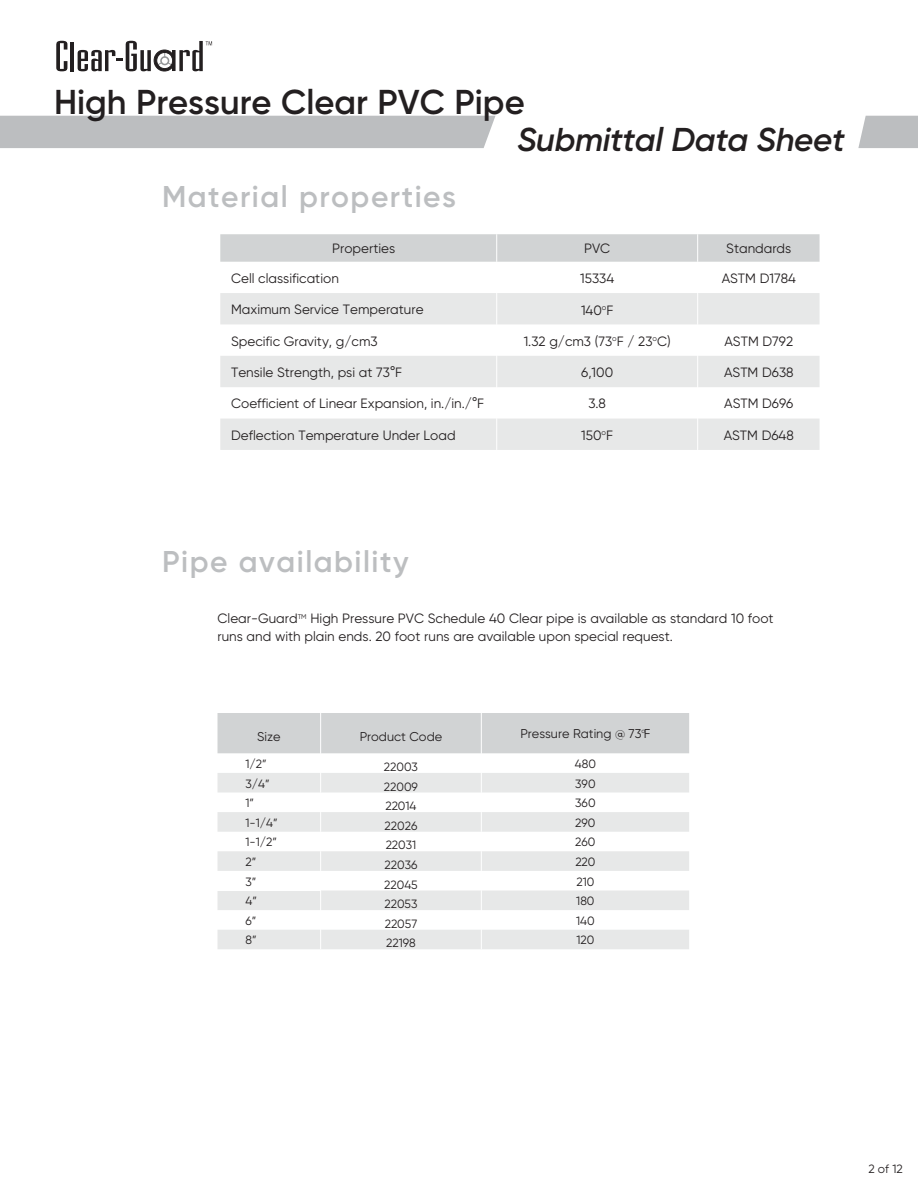
<style>
.page{position:relative;width:918px;height:1188px;background:#fff}
.page>*{position:absolute;margin:0;border:0;box-sizing:border-box;transform-origin:0 0}
.t1{font:600 34.5px "Gilroy";color:#231f20}
.t2{font:italic 600 33px "Gilroy";letter-spacing:-.01em;color:#231f20}
.t3{font:600 30px "Gilroy";letter-spacing:.05em;color:#bcbec0}
.t4{font:13.5px/18px "Gilroy";color:#231f20}
.t5{font:12.75px "Gilroy";color:#231f20}
.t6{font:12px "Gilroy";color:#231f20}
.t7{font:6.3px "Gilroy";color:#231f20}
</style>
<div class="page">
<svg style="left:858px;top:116px;width:60px;height:32px;background:#c0c2c4"></svg>
<div style="left:0;top:116px;width:496px;height:32px;background:#bcbec0"></div>
<svg style="left:56px;top:41px;width:11px;height:30px"></svg>
<svg style="left:78px;top:41px;width:134px;height:30px"></svg>
<hr style="left:71px;top:42px;width:3px;height:29px;background:#231f20">
<svg style="left:220px;top:293px;width:600px;height:157px;fill:#e7e8e8"></svg>
<svg style="left:220px;top:234px;width:600px;height:28px;background:#d2d4d5"></svg>
<hr style="left:496px;top:293px;width:1px;height:31px;background:#fff">
<hr style="left:697px;top:293px;width:1px;height:31px;background:#fff">
<hr style="left:496px;top:324px;width:1px;height:32px;background:#fff">
<hr style="left:697px;top:324px;width:1px;height:32px;background:#fff">
<hr style="left:496px;top:356px;width:1px;height:31px;background:#fff">
<hr style="left:697px;top:356px;width:1px;height:31px;background:#fff">
<hr style="left:496px;top:387px;width:1px;height:32px;background:#fff">
<hr style="left:697px;top:387px;width:1px;height:32px;background:#fff">
<hr style="left:496px;top:419px;width:1px;height:31px;background:#fff">
<hr style="left:697px;top:419px;width:1px;height:31px;background:#fff">
<svg style="left:218px;top:713px;width:471px;height:236px"></svg>
<h1 class="t1" style="left:54px;top:81px;width:472px">High Pressure Clear PVC Pipe</h1>
<h2 class="t2" style="left:517px;top:119px;width:329px">Submittal Data Sheet</h2>
<h3 class="t3" style="left:162px;top:178px;width:295px">Material properties</h3>
<p class="t4" style="left:332px;top:240px;width:64px">Properties</p>
<p class="t4" style="left:584px;top:240px;width:28px">PVC</p>
<p class="t4" style="left:726px;top:240px;width:67px">Standards</p>
<p class="t4" style="left:231px;top:269px;width:109px">Cell classification</p>
<p class="t4" style="left:580px;top:269px;width:36px">15334</p>
<p class="t4" style="left:722px;top:269px;width:76px">ASTM D1784</p>
<p class="t4" style="left:231px;top:300px;width:194px">Maximum Service Temperature</p>
<p class="t4" style="left:581px;top:301px;width:34px">140<sup>o</sup>F</p>
<p class="t4" style="left:231px;top:332px;width:148px">Specific Gravity, g/cm3</p>
<p class="t4" style="left:524px;top:332px;width:149px">1.32 g/cm3 (73<sup>o</sup>F / 23<sup>o</sup>C)</p>
<p class="t4" style="left:724px;top:332px;width:70px">ASTM D792</p>
<p class="t4" style="left:231px;top:363px;width:173px">Tensile Strength, psi at 73°F</p>
<p class="t4" style="left:581px;top:363px;width:33px">6,100</p>
<p class="t4" style="left:724px;top:363px;width:71px">ASTM D638</p>
<p class="t4" style="left:231px;top:394px;width:255px">Coefficient of Linear Expansion, in./in./°F</p>
<p class="t4" style="left:588px;top:394px;width:19px">3.8</p>
<p class="t4" style="left:724px;top:394px;width:71px">ASTM D696</p>
<p class="t4" style="left:231px;top:426px;width:226px">Deflection Temperature Under Load</p>
<p class="t4" style="left:581px;top:426px;width:33px">150<sup>o</sup>F</p>
<p class="t4" style="left:724px;top:426px;width:72px">ASTM D648</p>
<h3 class="t3" style="left:162px;top:543px;width:248px">Pipe availability</h3>
<p class="t4" style="left:218px;top:610px;width:558px">Clear-Guard<sup>TM</sup> High Pressure PVC Schedule 40 Clear pipe is available as standard 10 foot runs and with plain ends. 20 foot runs are available upon special request.</p>
<p class="t7" style="left:642px;top:726px;width:5px">o</p>
<p class="t5" style="left:257px;top:729px;width:25px">Size</p>
<p class="t5" style="left:360px;top:729px;width:84px">Product Code</p>
<p class="t5" style="left:520px;top:726px;width:132px">Pressure Rating @ 73 F</p>
<p class="t6" style="left:245px;top:756px;width:23px">1/2”</p>
<p class="t6" style="left:384px;top:759px;width:36px">22003</p>
<p class="t6" style="left:575px;top:756px;width:23px">480</p>
<p class="t6" style="left:245px;top:776px;width:26px">3/4”</p>
<p class="t6" style="left:384px;top:779px;width:36px">22009</p>
<p class="t6" style="left:575px;top:776px;width:22px">390</p>
<p class="t6" style="left:245px;top:796px;width:10px">1”</p>
<p class="t6" style="left:385px;top:799px;width:33px">22014</p>
<p class="t6" style="left:575px;top:796px;width:22px">360</p>
<p class="t6" style="left:245px;top:815px;width:34px">1-1/4”</p>
<p class="t6" style="left:385px;top:818px;width:34px">22026</p>
<p class="t6" style="left:575px;top:815px;width:22px">290</p>
<p class="t6" style="left:245px;top:835px;width:33px">1-1/2”</p>
<p class="t6" style="left:386px;top:838px;width:32px">22031</p>
<p class="t6" style="left:575px;top:835px;width:22px">260</p>
<p class="t6" style="left:245px;top:854px;width:12px">2”</p>
<p class="t6" style="left:385px;top:857px;width:34px">22036</p>
<p class="t6" style="left:575px;top:854px;width:22px">220</p>
<p class="t6" style="left:245px;top:874px;width:12px">3”</p>
<p class="t6" style="left:384px;top:877px;width:35px">22045</p>
<p class="t6" style="left:576px;top:874px;width:19px">210</p>
<p class="t6" style="left:245px;top:894px;width:13px">4”</p>
<p class="t6" style="left:384px;top:897px;width:34px">22053</p>
<p class="t6" style="left:576px;top:894px;width:20px">180</p>
<p class="t6" style="left:245px;top:913px;width:12px">6”</p>
<p class="t6" style="left:385px;top:916px;width:34px">22057</p>
<p class="t6" style="left:576px;top:913px;width:20px">140</p>
<p class="t6" style="left:245px;top:933px;width:13px">8”</p>
<p class="t6" style="left:386px;top:936px;width:31px">22198</p>
<p class="t6" style="left:576px;top:933px;width:19px">120</p>
<p class="t6" style="left:868px;top:1161px;width:36px">2 of 12</p>
</div>
